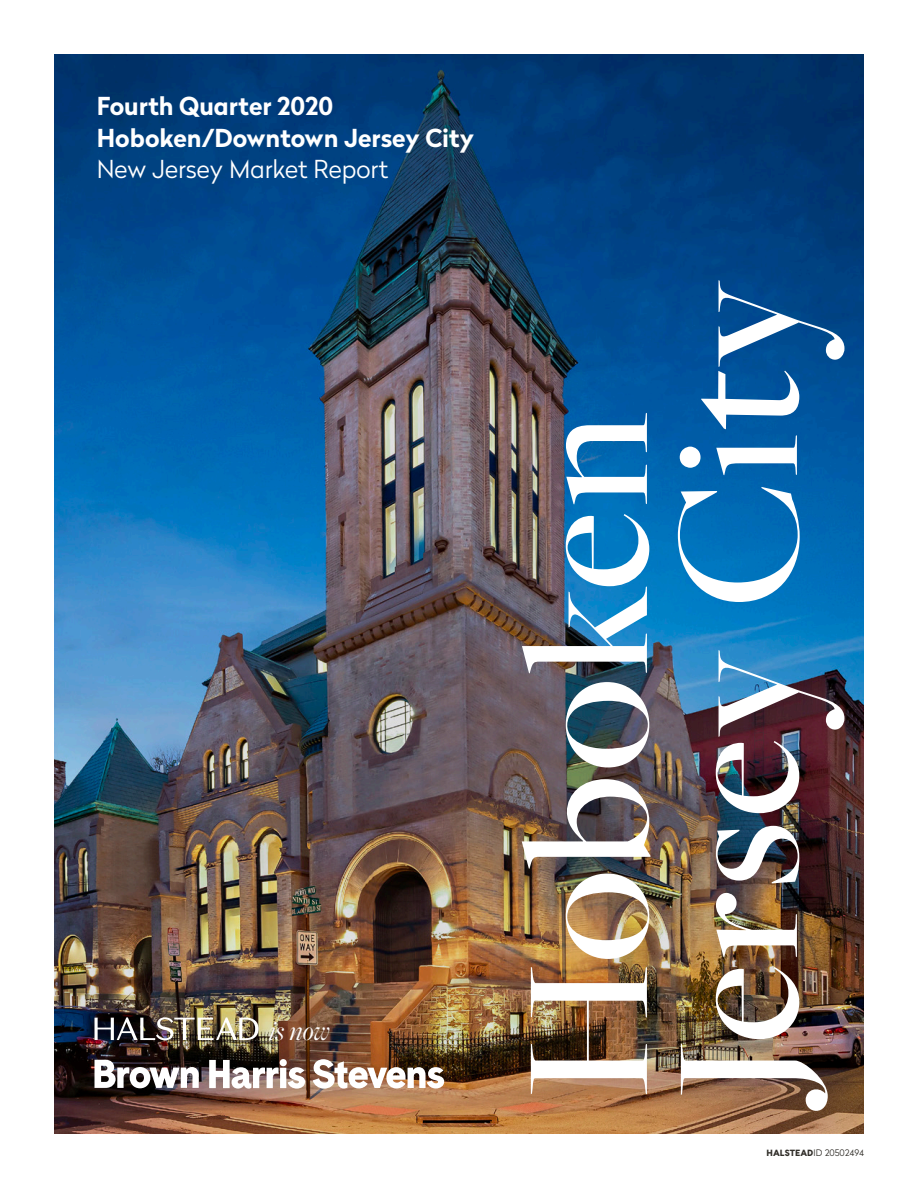
<style>
.page{position:relative;width:918px;height:1188px;background:#fff}
.page>*{position:absolute;margin:0;border:0;box-sizing:border-box;transform-origin:0 0}
.t1{font:500 185.7px/150px "Freight Big Pro";letter-spacing:.025em;color:#fff}
.t2{font:italic 28.95px "Freight Big Pro";color:#fff}
.t3{font:700 24.75px/31.5px "Radikal";color:#fff}
.t4{font:300 9px "Radikal";color:#322f2a}
.s1{font-weight:300}
.s2{font-family:"Cadiz";font-weight:900}
</style>
<div class="page">
<img style="left:54px;top:54px;width:810px;height:1080px">
<img style="left:94px;top:1017px;width:165px;height:23px">
<img style="left:313px;top:1059px;width:131px;height:30px">
<svg style="left:95px;top:1060px;width:104px;height:28px"></svg>
<svg style="left:209px;top:1060px;width:96px;height:29px"></svg>
<div style="left:280px;top:1059px;width:7px;height:7px;background:#fff;border-radius:50%"></div>
<p class="t3" style="left:97px;top:90px;width:238px">Fourth Quarter 2020</p>
<p class="t3" style="left:97px;top:122px;width:379px">Hoboken/Downtown Jersey City<br><span class="s1">New Jersey Market Report</span></p>
<p class="t2" style="left:269px;top:1012px;width:62px">is now</p>
<p class="t1" style="left:507px;top:1099px;width:822px;rotate:-90deg">Hoboken<br>Jersey City</p>
<p class="t4" style="left:767px;top:1146px;width:99px"><span class="s2">HALSTEAD</span>ID 20502494</p>
</div>
